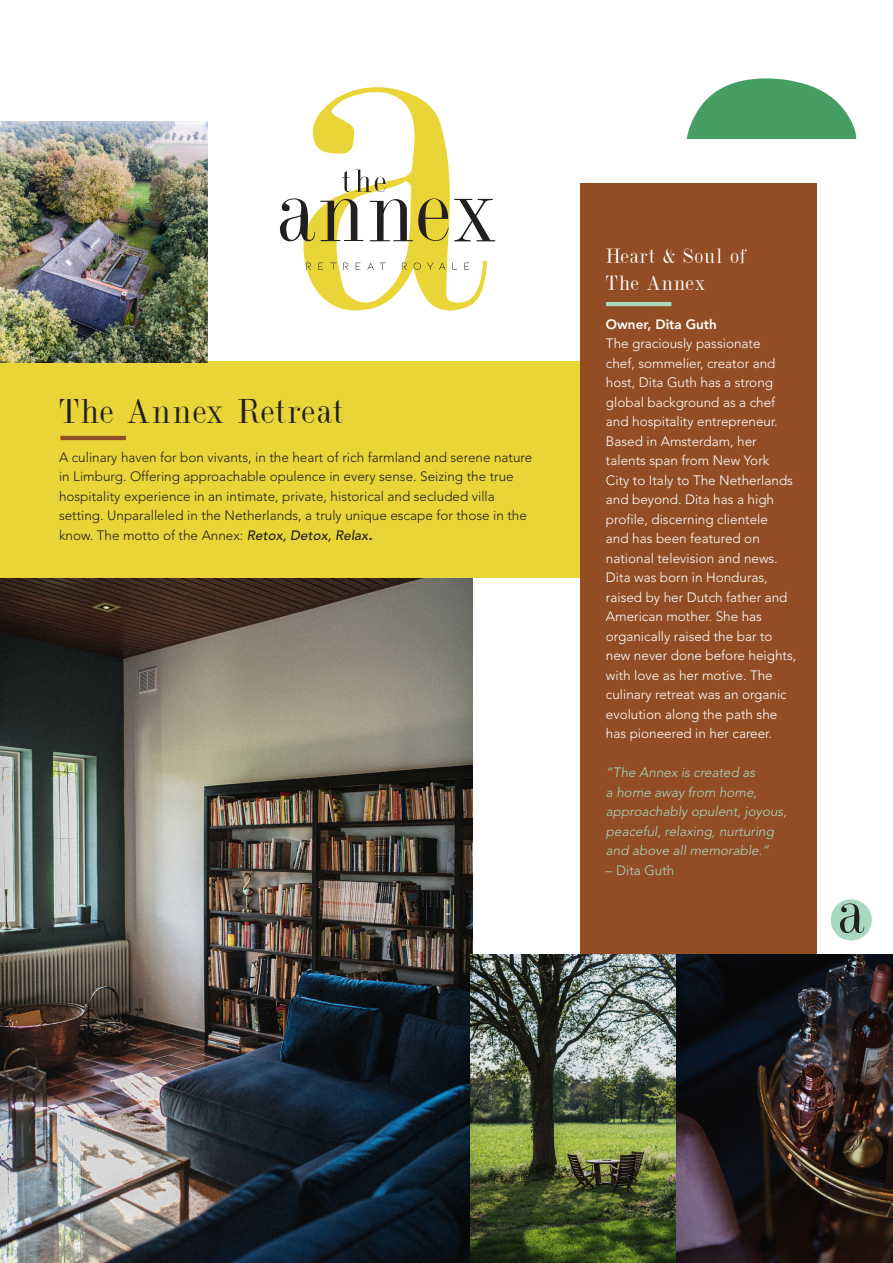
<style>
.page{position:relative;width:893px;height:1263px;background:#fff}
.page>*{position:absolute;margin:0;border:0;box-sizing:border-box;transform-origin:0 0}
.t1{font:37.5px "Dubiel Plain";letter-spacing:.03em;color:#231f20}
.subkop{font:22.5px "Dubiel Plain";letter-spacing:.05em;color:#fff}
.broodtekst{font:300 13.5px/19.5px "Avenir";color:#fff}
.broodtekst-2{font:300 13.5px/19.5px "Avenir";color:#231f20}
.broodtekst-3{font:italic 300 13.5px/19.5px "Avenir";color:#a7d8c0}
.broodtekst-4{font:800 13.5px "Avenir";color:#fff}
.broodtekst-5{font:300 13.5px "Avenir";color:#a7d8c0}
.s1{font-weight:500;font-style:italic}
.s2{font-weight:500;font-style:italic;font-size:18px}
</style>
<div class="page">
<img style="left:0;top:578px;width:472px;height:685px">
<div style="left:0;top:361px;width:583px;height:217px;background:#ead538"></div>
<div style="left:580px;top:183px;width:236px;height:774px;background:#924d25"></div>
<svg style="left:280px;top:87px;width:215px;height:223px"></svg>
<img style="left:470px;top:955px;width:206px;height:308px">
<hr style="left:60px;top:436px;width:66px;height:4px;background:#924d25">
<hr style="left:606px;top:302px;width:65px;height:4px;background:#a7d8c0">
<img style="left:676px;top:955px;width:217px;height:308px">
<div style="left:831px;top:899px;width:41px;height:41px;background:#a7d8c0;border-radius:50%"></div>
<svg style="left:840px;top:903px;width:24px;height:30px"></svg>
<svg style="left:687px;top:78px;width:169px;height:61px"></svg>
<img style="left:0;top:121px;width:207px;height:241px">
<p class="t1" style="left:59px;top:391px;width:286px">The Annex Retreat</p>
<p class="broodtekst-2" style="left:59px;top:447px;width:475px">A culinary haven for bon vivants, in the heart of rich farmland and serene nature in Limburg. Offering approachable opulence in every sense. Seizing the true hospitality experience in an intimate, private, historical and secluded villa setting. Unparalleled in the Netherlands, a truly unique escape for those in the know. The motto of the Annex: <span class="s1">Retox, Detox, Relax</span><span class="s2">.</span></p>
<p class="subkop" style="left:606px;top:244px;width:143px">Heart &amp; Soul of</p>
<p class="subkop" style="left:606px;top:271px;width:101px">The Annex</p>
<p class="broodtekst-4" style="left:606px;top:316px;width:112px">Owner, Dita Guth</p>
<p class="broodtekst" style="left:606px;top:334px;width:192px">The graciously passionate<br>chef, sommelier, creator and host, Dita Guth has a strong global background as a chef and hospitality entrepreneur.<br>Based in Amsterdam, her talents span from New York<br>City to Italy to The Netherlands and beyond. Dita has a high profile, discerning clientele<br>and has been featured on national television and news.<br>Dita was born in Honduras, raised by her Dutch father and<br>American mother. She has organically raised the bar to new never done before heights, with love as her motive. The culinary retreat was an organic evolution along the path she has pioneered in her career.</p>
<p class="broodtekst-3" style="left:606px;top:763px;width:182px">“The Annex is created as<br>a home away from home, approachably opulent, joyous, peaceful, relaxing, nurturing and above all memorable.”</p>
<p class="broodtekst-5" style="left:606px;top:862px;width:70px">– Dita Guth</p>
</div>
